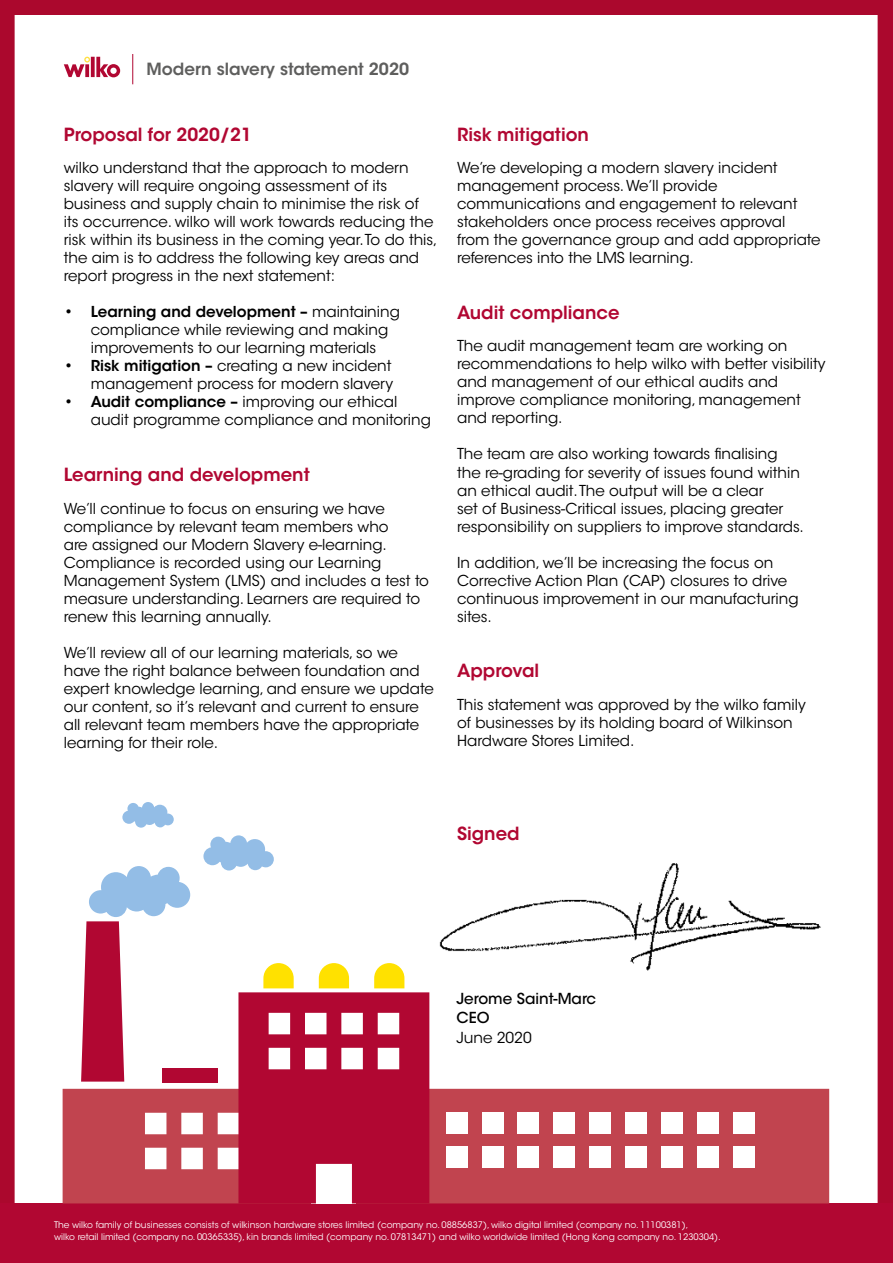
<style>
.page{position:relative;width:893px;height:1263px;background:#fff}
.page>*{position:absolute;margin:0;border:0;box-sizing:border-box;transform-origin:0 0}
.t1{font:600 18px "ITC Avant Garde Std";color:#b10732}
.t2{font:600 16.65px "ITC Avant Garde Std";color:#5e5e5d}
.t3{font:500 15.15px/19.6px "ITC Avant Garde Std";color:#000}
.t4{font:15.15px "ITC Avant Garde Std";color:#000}
.t5{font:15px/18px "ITC Avant Garde Std";color:#000}
.t6{font:9px "ITC Avant Garde Std";color:#fff}
.s1{font-weight:600}
</style>
<div class="page">
<div style="left:0;top:0;width:893px;height:1263px;background:#fff;border:15px solid #ab082d"></div>
<svg style="left:64px;top:57px;width:56px;height:20px"></svg>
<hr style="left:132px;top:54px;width:1px;height:30px;background:#b10732">
<div style="left:0;top:1203px;width:893px;height:60px;background:#b10732"></div>
<div style="left:162px;top:1068px;width:56px;height:14px;background:#b10732"></div>
<div style="left:63px;top:1089px;width:766px;height:114px;background:#c1444f"></div>
<svg style="left:238px;top:963px;width:191px;height:240px"></svg>
<svg style="left:81px;top:866px;width:109px;height:215px"></svg>
<svg style="left:203px;top:835px;width:71px;height:36px"></svg>
<svg style="left:122px;top:802px;width:52px;height:26px"></svg>
<img style="left:439px;top:863px;width:382px;height:108px">
<div style="left:446px;top:1112px;width:21px;height:22px;background:#fff"></div>
<div style="left:590px;top:1112px;width:21px;height:22px;background:#fff"></div>
<div style="left:734px;top:1112px;width:21px;height:22px;background:#fff"></div>
<div style="left:446px;top:1146px;width:21px;height:21px;background:#fff"></div>
<div style="left:590px;top:1146px;width:21px;height:21px;background:#fff"></div>
<div style="left:734px;top:1146px;width:21px;height:21px;background:#fff"></div>
<div style="left:518px;top:1112px;width:21px;height:22px;background:#fff"></div>
<div style="left:662px;top:1112px;width:21px;height:22px;background:#fff"></div>
<div style="left:518px;top:1146px;width:21px;height:21px;background:#fff"></div>
<div style="left:662px;top:1146px;width:21px;height:21px;background:#fff"></div>
<div style="left:482px;top:1112px;width:21px;height:22px;background:#fff"></div>
<div style="left:626px;top:1112px;width:21px;height:22px;background:#fff"></div>
<div style="left:482px;top:1146px;width:21px;height:21px;background:#fff"></div>
<div style="left:626px;top:1146px;width:21px;height:21px;background:#fff"></div>
<div style="left:554px;top:1112px;width:21px;height:22px;background:#fff"></div>
<div style="left:698px;top:1112px;width:21px;height:22px;background:#fff"></div>
<div style="left:554px;top:1146px;width:21px;height:21px;background:#fff"></div>
<div style="left:698px;top:1146px;width:21px;height:21px;background:#fff"></div>
<p class="t2" style="left:147px;top:59px;width:264px">Modern slavery statement 2020</p>
<p class="t1" style="left:64px;top:123px;width:190px">Proposal for 2020/21</p>
<p class="t1" style="left:457px;top:123px;width:133px">Risk mitigation</p>
<p class="t5" style="left:64px;top:159px;width:375px">wilko understand that the approach to modern slavery will require ongoing assessment of its business and supply chain to minimise the risk of<br>its occurrence. wilko will work towards reducing the risk within its business in the coming year. To do this, the aim is to address the following key areas and report progress in the next statement:</p>
<p class="t5" style="left:91px;top:303px;width:311px;text-indent:-27px"><span class="s1">• Learning and development –</span> maintaining compliance while reviewing and making improvements to our learning materials</p>
<p class="t5" style="left:64px;top:357px;width:331px;text-align:right"><span class="s1">• Risk mitigation –</span> creating a new incident management process for modern slavery</p>
<p class="t5" style="left:91px;top:393px;width:342px;text-indent:-27px"><span class="s1">• Audit compliance –</span> improving our ethical audit programme compliance and monitoring</p>
<p class="t5" style="left:457px;top:159px;width:365px">We’re developing a modern slavery incident management process. We’ll provide communications and engagement to relevant stakeholders once process receives approval from the governance group and add appropriate references into the LMS learning.</p>
<p class="t1" style="left:457px;top:301px;width:164px">Audit compliance</p>
<p class="t5" style="left:457px;top:337px;width:370px">The audit management team are working on recommendations to help wilko with better visibility and management of our ethical audits and improve compliance monitoring, management and reporting.</p>
<p class="t5" style="left:457px;top:445px;width:348px">The team are also working towards finalising the re-grading for severity of issues found within an ethical audit. The output will be a clear<br>set of Business-Critical issues, placing greater responsibility on suppliers to improve standards.</p>
<p class="t5" style="left:457px;top:553px;width:343px">In addition, we’ll be increasing the focus on Corrective Action Plan (CAP) closures to drive continuous improvement in our manufacturing sites.</p>
<p class="t1" style="left:64px;top:463px;width:247px">Learning and development</p>
<p class="t5" style="left:64px;top:499px;width:367px">We’ll continue to focus on ensuring we have compliance by relevant team members who<br>are assigned our Modern Slavery e-learning.<br>Compliance is recorded using our Learning Management System (LMS) and includes a test to measure understanding. Learners are required to renew this learning annually.</p>
<p class="t5" style="left:64px;top:643px;width:371px">We’ll review all of our learning materials, so we have the right balance between foundation and expert knowledge learning, and ensure we update our content, so it’s relevant and current to ensure all relevant team members have the appropriate learning for their role.</p>
<p class="t1" style="left:457px;top:659px;width:84px">Approval</p>
<p class="t5" style="left:457px;top:695px;width:350px">This statement was approved by the wilko family of businesses by its holding board of Wilkinson<br>Hardware Stores Limited.</p>
<p class="t1" style="left:457px;top:822px;width:64px">Signed</p>
<p class="t3" style="left:456px;top:988px;width:141px">Jerome Saint-Marc<br>CEO</p>
<p class="t4" style="left:456px;top:1028px;width:77px">June 2020</p>
<p class="t6" style="left:54px;top:1219px;width:636px">The wilko family of businesses consists of wilkinson hardware stores limited (company no. 08856837), wilko digital limited (company no. 11100381),</p>
<p class="t6" style="left:54px;top:1231px;width:668px">wilko retail limited (company no. 00365335), kin brands limited (company no. 07813471) and wilko worldwide limited (Hong Kong company no. 1230304).</p>
</div>
